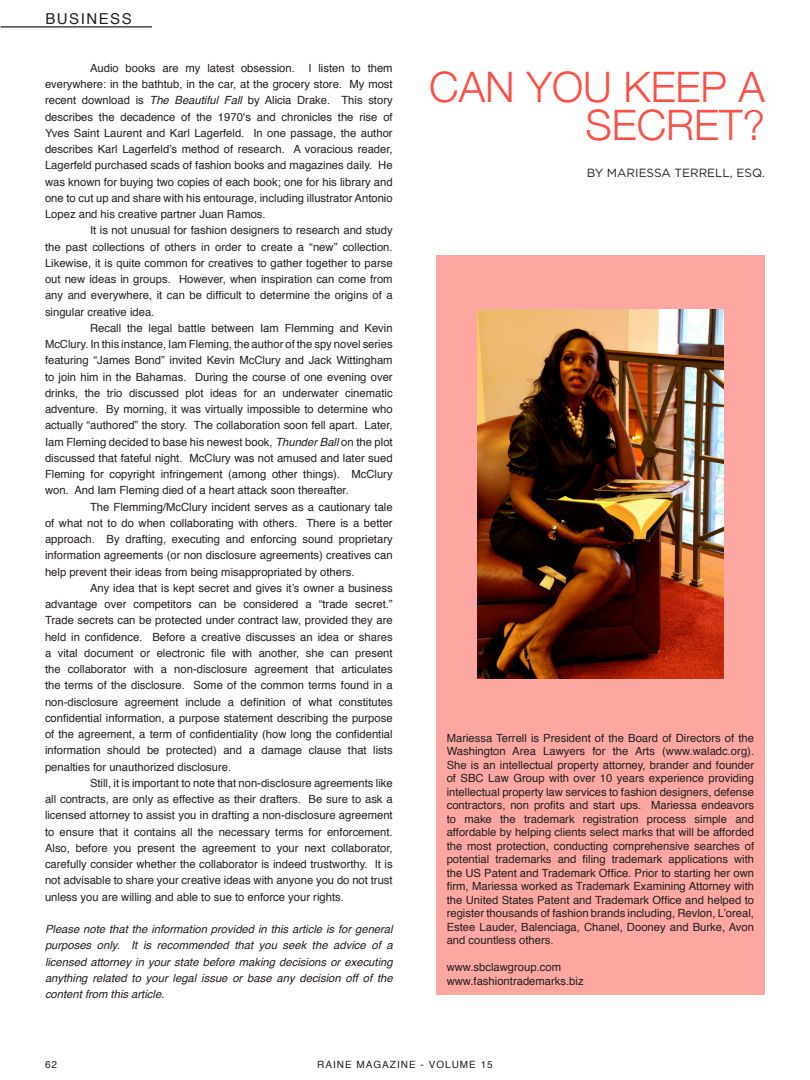
<style>
.page{position:relative;width:810px;height:1080px;background:#fff}
.page>*{position:absolute;margin:0;border:0;box-sizing:border-box;transform-origin:0 0}
.t1{font:300 42px/37.5px "Helvetica Neue";color:#fb5048;text-align:right}
.t2{font:15px "Helvetica";letter-spacing:.1em;color:#231f20}
.Body{font:11.88px "Gotham HTF";color:#231f20}
.Body-2{font:11.25px/16.2px "Helvetica";color:#231f20;text-align:justify}
.t3{font:italic 11.25px/16.2px "Helvetica";color:#231f20;text-align:justify}
.t4{font:10px "Helvetica";letter-spacing:.1em;color:#231f20}
.s1{font-style:italic}
</style>
<div class="page">
<div style="left:436px;top:255px;width:329px;height:739px;background:#fda7a3"></div>
<img style="left:478px;top:309px;width:246px;height:370px">
<hr style="left:1px;top:26px;width:151px;height:2px;background:#231f20">
<p class="t2" style="left:45px;top:7px;width:88px">BUSINESS</p>
<p class="Body-2" style="left:45px;top:60px;width:349px;text-indent:45px">Audio books are my latest obsession. I listen to them everywhere: in the bathtub, in the car, at the grocery store. My most recent download is <span class="s1">The Beautiful Fall</span> by Alicia Drake. This story describes the decadence of the 1970‘s and chronicles the rise of Yves Saint Laurent and Karl Lagerfeld. In one passage, the author describes Karl Lagerfeld’s method of research. A voracious reader, Lagerfeld purchased scads of fashion books and magazines daily. He was known for buying two copies of each book; one for his library and one to cut up and share with his entourage, including illustrator Antonio Lopez and his creative partner Juan Ramos.</p>
<p class="Body-2" style="left:45px;top:223px;width:349px;text-indent:45px">It is not unusual for fashion designers to research and study the past collections of others in order to create a “new” collection.<br>Likewise, it is quite common for creatives to gather together to parse out new ideas in groups. However, when inspiration can come from any and everywhere, it can be difficult to determine the origins of a singular creative idea.</p>
<p class="Body-2" style="left:45px;top:320px;width:349px;text-indent:45px">Recall the legal battle between Iam Flemming and Kevin McClury. In this instance, Iam Fleming, the author of the spy novel series featuring “James Bond” invited Kevin McClury and Jack Wittingham to join him in the Bahamas. During the course of one evening over drinks, the trio discussed plot ideas for an underwater cinematic adventure. By morning, it was virtually impossible to determine who actually “authored” the story. The collaboration soon fell apart. Later, Iam Fleming decided to base his newest book, <span class="s1">Thunder Ball</span> on the plot discussed that fateful night. McClury was not amused and later sued Fleming for copyright infringement (among other things). McClury won. And Iam Fleming died of a heart attack soon thereafter.</p>
<p class="Body-2" style="left:45px;top:499px;width:349px;text-indent:45px">The Flemming/McClury incident serves as a cautionary tale of what not to do when collaborating with others. There is a better approach. By drafting, executing and enforcing sound proprietary information agreements (or non disclosure agreements) creatives can help prevent their ideas from being misappropriated by others.</p>
<p class="Body-2" style="left:45px;top:580px;width:349px;text-indent:45px">Any idea that is kept secret and gives it’s owner a business advantage over competitors can be considered a “trade secret.” Trade secrets can be protected under contract law, provided they are held in confidence. Before a creative discusses an idea or shares a vital document or electronic file with another, she can present the collaborator with a non-disclosure agreement that articulates the terms of the disclosure. Some of the common terms found in a non-disclosure agreement include a definition of what constitutes confidential information, a purpose statement describing the purpose of the agreement, a term of confidentiality (how long the confidential information should be protected) and a damage clause that lists penalties for unauthorized disclosure.</p>
<p class="Body-2" style="left:45px;top:775px;width:349px;text-indent:45px">Still, it is important to note that non-disclosure agreements like all contracts, are only as effective as their drafters. Be sure to ask a licensed attorney to assist you in drafting a non-disclosure agreement to ensure that it contains all the necessary terms for enforcement.<br>Also, before you present the agreement to your next collaborator, carefully consider whether the collaborator is indeed trustworthy. It is not advisable to share your creative ideas with anyone you do not trust unless you are willing and able to sue to enforce your rights.</p>
<p class="t3" style="left:45px;top:921px;width:349px">Please note that the information provided in this article is for general purposes only. It is recommended that you seek the advice of a licensed attorney in your state before making decisions or executing anything related to your legal issue or base any decision off of the content from this article.</p>
<p class="t1" style="left:429px;top:66px;width:337px">CAN YOU KEEP A<br>SECRET?</p>
<p class="Body" style="left:587px;top:167px;width:180px">BY MARIESSA TERRELL, ESQ.</p>
<p class="Body-2" style="left:447px;top:732px;width:309px;line-height:13.5px">Mariessa Terrell is President of the Board of Directors of the Washington Area Lawyers for the Arts (www.waladc.org).<br>She is an intellectual property attorney, brander and founder of SBC Law Group with over 10 years experience providing intellectual property law services to fashion designers, defense contractors, non profits and start ups. Mariessa endeavors to make the trademark registration process simple and affordable by helping clients select marks that will be afforded the most protection, conducting comprehensive searches of potential trademarks and filing trademark applications with the US Patent and Trademark Office. Prior to starting her own firm, Mariessa worked as Trademark Examining Attorney with the United States Patent and Trademark Office and helped to register thousands of fashion brands including, Revlon, L’oreal, Estee Lauder, Balenciaga, Chanel, Dooney and Burke, Avon and countless others.</p>
<p class="Body-2" style="left:447px;top:960px;width:116px">www.sbclawgroup.com</p>
<p class="Body-2" style="left:447px;top:973px;width:138px">www.fashiontrademarks.biz</p>
<p class="t4" style="left:45px;top:1056px;width:14px">62</p>
<p class="t4" style="left:317px;top:1056px;width:177px">RAINE MAGAZINE - VOLUME 15</p>
</div>
